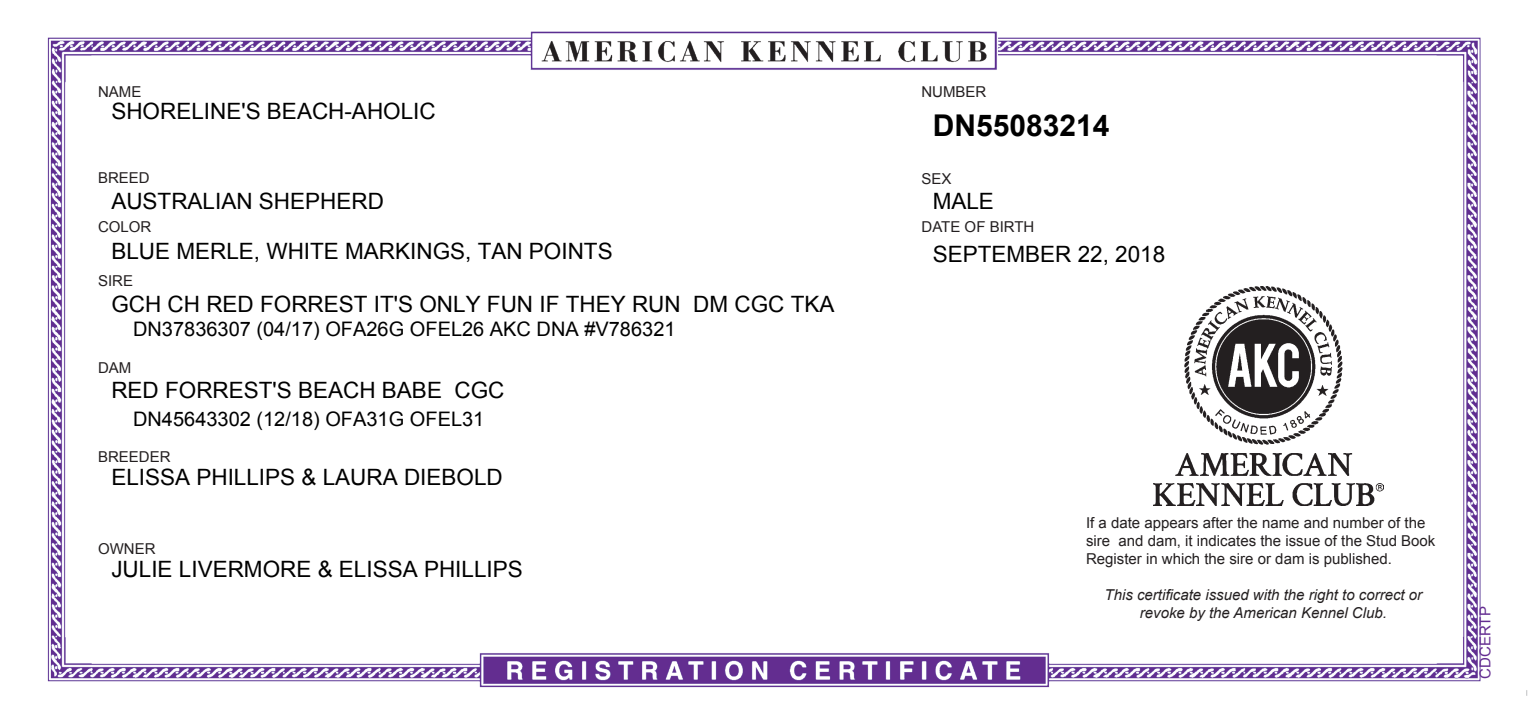
<style>
.page{position:relative;width:1530px;height:720px;background:#fff}
.page>*{position:absolute;margin:0;border:0;box-sizing:border-box;transform-origin:0 0}
.t1{font:700 30px "Arial";color:#000}
.t2{font:22.5px "Arial";color:#000}
.t3{font:20px "Arial";color:#000}
.t4{font:15px/18px "Arial";color:#231f20}
.t5{font:italic 15px/18px "Arial";color:#231f20;text-align:center}
.t6{font:15px "Arial";color:#642d91}
</style>
<div class="page">
<img style="left:47px;top:31px;width:1481px;height:665px">
<img style="left:1153px;top:287px;width:230px;height:219px">
<p class="t4" style="left:98px;top:82px;width:45px">NAME</p>
<p class="t4" style="left:921px;top:83px;width:66px">NUMBER</p>
<p class="t2" style="left:111px;top:97px;width:326px">SHORELINE'S BEACH-AHOLIC</p>
<p class="t4" style="left:98px;top:169px;width:53px">BREED</p>
<p class="t4" style="left:98px;top:218px;width:55px">COLOR</p>
<p class="t2" style="left:111px;top:187px;width:274px">AUSTRALIAN SHEPHERD</p>
<p class="t2" style="left:111px;top:236px;width:503px">BLUE MERLE, WHITE MARKINGS, TAN POINTS</p>
<p class="t4" style="left:98px;top:272px;width:37px">SIRE</p>
<p class="t2" style="left:111px;top:290px;width:725px">GCH CH RED FORREST IT'S ONLY FUN IF THEY RUN DM CGC TKA</p>
<p class="t3" style="left:133px;top:316px;width:544px">DN37836307 (04/17) OFA26G OFEL26 AKC DNA #V786321</p>
<p class="t4" style="left:98px;top:359px;width:35px">DAM</p>
<p class="t2" style="left:111px;top:375px;width:395px">RED FORREST'S BEACH BABE CGC</p>
<p class="t3" style="left:133px;top:406px;width:353px">DN45643302 (12/18) OFA31G OFEL31</p>
<p class="t4" style="left:98px;top:448px;width:74px">BREEDER</p>
<p class="t2" style="left:111px;top:462px;width:393px">ELISSA PHILLIPS &amp; LAURA DIEBOLD</p>
<p class="t4" style="left:98px;top:540px;width:59px">OWNER</p>
<p class="t2" style="left:111px;top:555px;width:413px">JULIE LIVERMORE &amp; ELISSA PHILLIPS</p>
<h1 class="t1" style="left:933px;top:105px;width:178px">DN55083214</h1>
<p class="t4" style="left:922px;top:170px;width:32px">SEX</p>
<p class="t4" style="left:922px;top:218px;width:114px">DATE OF BIRTH</p>
<p class="t2" style="left:933px;top:187px;width:63px">MALE</p>
<p class="t2" style="left:933px;top:239px;width:234px">SEPTEMBER 22, 2018</p>
<p class="t4" style="left:1086px;top:513px;width:351px">If a date appears after the name and number of the sire and dam, it indicates the issue of the Stud Book<br>Register in which the sire or dam is published.</p>
<p class="t5" style="left:1105px;top:586px;width:319px">This certificate issued with the right to correct or revoke by the American Kennel Club.</p>
<p class="t6" style="left:1475px;top:679px;width:74px;rotate:-90deg">CDCERTP</p>
</div>
